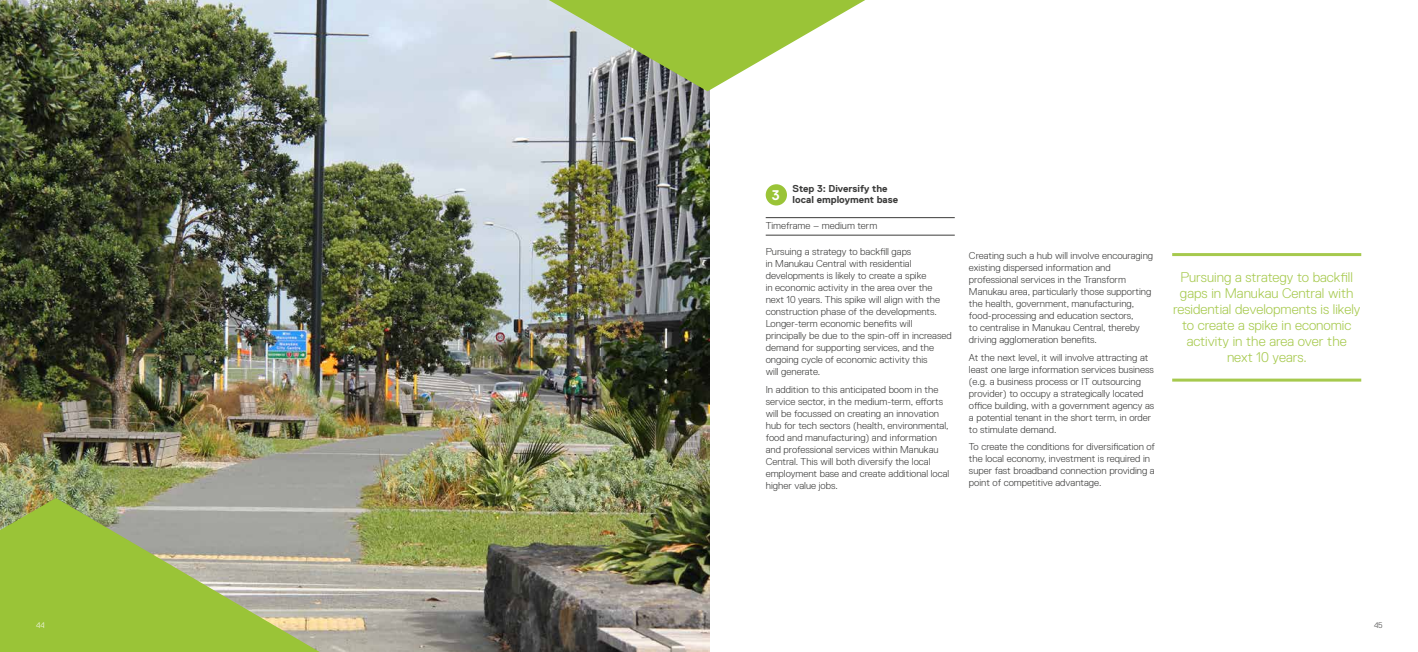
<style>
.page{position:relative;width:1418px;height:652px;background:#fff}
.page>*{position:absolute;margin:0;border:0;box-sizing:border-box;transform-origin:0 0}
.t1{font:300 14px/16px "Replica Pro";color:#a6c94d;text-align:center}
.t2{font:700 14px "Replica Pro";color:#fff}
.t3{font:300 10px/12px "Replica Pro";color:#3c3c3b}
.t4{font:700 10px/11px "Replica Pro";color:#3c3c3b}
.t5{font:300 8px "Replica Pro";color:#fff}
.t6{font:300 8px "Replica Pro";color:#3c3c3b}
</style>
<div class="page">
<hr style="left:765px;top:217px;width:189px;height:1px;background:#3c3c3b">
<hr style="left:765px;top:235px;width:189px;height:1px;background:#3c3c3b">
<div style="left:765px;top:184px;width:22px;height:22px;background:#9ac437;border-radius:50%"></div>
<hr style="left:1172px;top:253px;width:189px;height:3px;background:#a6c94d">
<hr style="left:1172px;top:379px;width:189px;height:3px;background:#a6c94d">
<img style="left:0;top:0;width:709px;height:652px">
<svg style="left:0;top:498px;width:320px;height:154px;background:#a3ba63"></svg>
<svg style="left:549px;top:0;width:316px;height:91px"></svg>
<p class="t4" style="left:792px;top:183px;width:107px">Step 3: Diversify the local employment base</p>
<p class="t3" style="left:765px;top:220px;width:113px">Timeframe – medium term</p>
<p class="t3" style="left:765px;top:246px;width:187px">Pursuing a strategy to backfill gaps<br>in Manukau Central with residential developments is likely to create a spike<br>in economic activity in the area over the next 10 years. This spike will align with the construction phase of the developments.<br>Longer-term economic benefits will principally be due to the spin-off in increased demand for supporting services, and the ongoing cycle of economic activity this<br>will generate.</p>
<p class="t3" style="left:765px;top:384px;width:185px">In addition to this anticipated boom in the service sector, in the medium-term, efforts will be focussed on creating an innovation hub for tech sectors (health, environmental, food and manufacturing) and information and professional services within Manukau Central. This will both diversify the local employment base and create additional local higher value jobs.</p>
<h1 class="t2" style="left:771px;top:188px;width:9px">3</h1>
<p class="t3" style="left:969px;top:250px;width:186px">Creating such a hub will involve encouraging existing dispersed information and professional services in the Transform Manukau area, particularly those supporting the health, government, manufacturing, food-processing and education sectors,<br>to centralise in Manukau Central, thereby driving agglomeration benefits.</p>
<p class="t3" style="left:969px;top:351px;width:187px">At the next level, it will involve attracting at least one large information services business (e.g. a business process or IT outsourcing provider) to occupy a strategically located office building, with a government agency as a potential tenant in the short term, in order to stimulate demand.</p>
<p class="t3" style="left:969px;top:441px;width:188px">To create the conditions for diversification of the local economy, investment is required in super fast broadband connection providing a point of competitive advantage.</p>
<h1 class="t1" style="left:1172px;top:269px;width:189px">Pursuing a strategy to backfill gaps in Manukau Central with residential developments is likely to create a spike in economic activity in the area over the next 10 years.</h1>
<p class="t5" style="left:36px;top:621px;width:10px">44</p>
<p class="t6" style="left:1373px;top:621px;width:10px">45</p>
</div>
